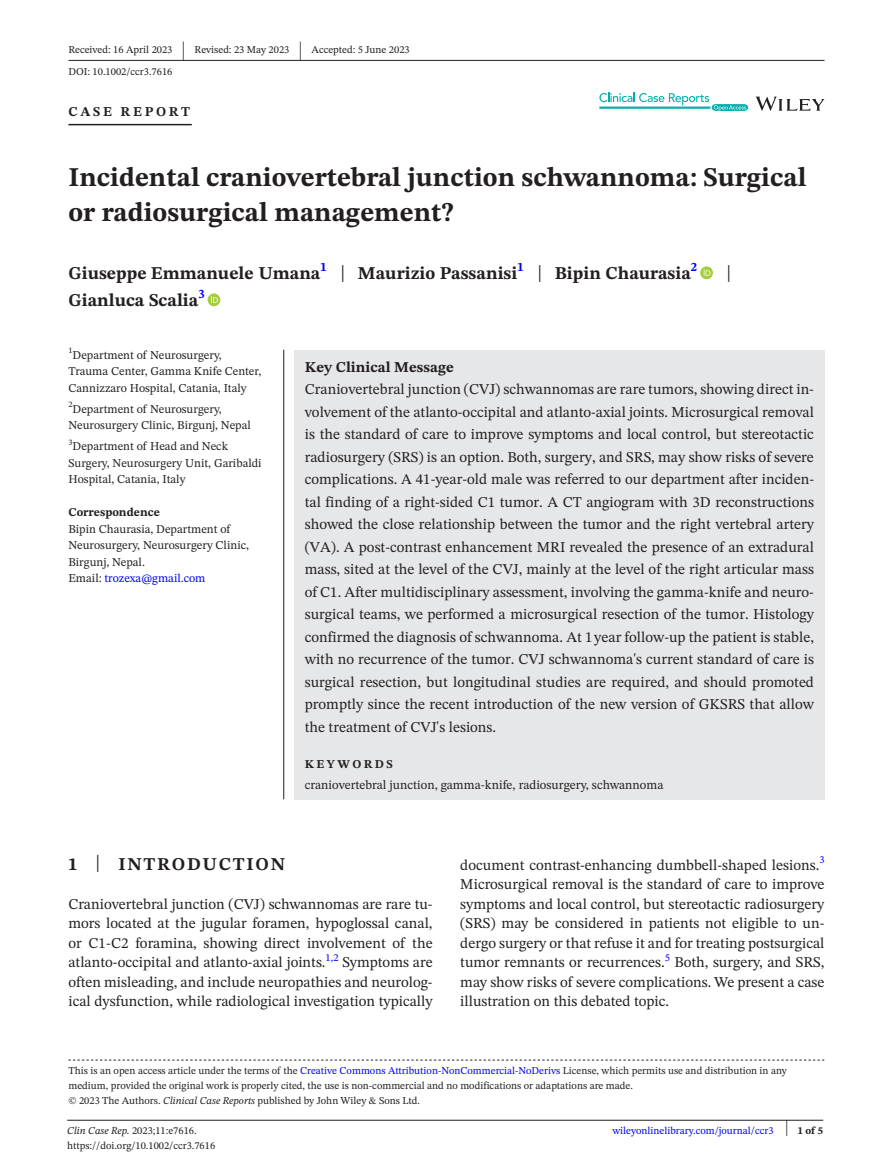
<style>
.page{position:relative;width:893px;height:1174px;background:#fff}
.page>*{position:absolute;margin:0;border:0;box-sizing:border-box;transform-origin:0 0}
.t1{font:700 27px/34.5px "STIX Two Text";color:#231f20}
.t2{font:25.65px "STIX Two Text";color:#231f20;scale:.49 1}
.t3{font:23.4px "STIX Two Text";color:#231f20;scale:.77 1}
.t4{font:700 18px "STIX Two Text";color:#231f20}
.t5{font:700 18px "STIX Two Text";letter-spacing:.1em;color:#231f20}
.t6{font:15px/22.5px "STIX Two Text";color:#231f20;text-align:justify}
.t7{font:700 15px "STIX Two Text";color:#231f20}
.t8{font:700 13.5px "STIX Two Text";letter-spacing:.2em;color:#231f20}
.t9{font:12.75px "STIX Two Text";color:#231f20}
.t10{font:12px/16.5px "STIX Two Text";color:#231f20}
.t11{font:700 12px "STIX Two Text";color:#231f20}
.t12{font:700 12px "STIX Two Text";letter-spacing:.2em;color:#231f20}
.t13{font:10.5px/15px "STIX Two Text";color:#231f20}
.t14{font:10.5px "STIX Two Text";color:#00f}
.t15{font:700 10.5px "STIX Two Text";color:#231f20}
.s1{font-weight:400;font-size:23.4px}
.s2{color:#00f}
.s3{font-weight:400;font-size:23.7px}
.s4{font-style:italic}
.s5{font-weight:400;font-size:22.2px}
</style>
<div class="page">
<hr style="left:67px;top:1119px;width:756px;height:1px;background:#231f20">
<svg style="left:756px;top:97px;width:68px;height:14px"></svg>
<svg style="left:599px;top:93px;width:149px;height:18px"></svg>
<hr style="left:68px;top:60px;width:756px;height:1px;background:#231f20">
<hr style="left:68px;top:124px;width:124px;height:1px;background:#231f20">
<svg style="left:700px;top:266px;width:13px;height:13px"></svg>
<svg style="left:704px;top:269px;width:6px;height:7px"></svg>
<div style="left:208px;top:293px;width:12px;height:13px;background:#a5cd39;border-radius:50%"></div>
<svg style="left:211px;top:296px;width:7px;height:7px"></svg>
<svg style="left:68px;top:1059px;width:756px;height:1px"></svg>
<div style="left:294px;top:350px;width:530px;height:449px;background:#e6e7e9"></div>
<hr style="left:283px;top:350px;width:1px;height:449px;background:#231f20">
<p class="t13" style="left:68px;top:42px;width:106px">Received: 16 April 2023</p>
<h2 class="t2" style="left:182px;top:32px;width:8px">|</h2>
<p class="t13" style="left:195px;top:42px;width:96px">Revised: 23 May 2023</p>
<h2 class="t2" style="left:299px;top:32px;width:8px">|</h2>
<p class="t13" style="left:312px;top:42px;width:100px">Accepted: 5 June 2023</p>
<p class="t13" style="left:68px;top:64px;width:105px">DOI: 10.1002/ccr3.7616</p>
<p class="t8" style="left:68px;top:101px;width:123px">CASE REPORT</p>
<h1 class="t1" style="left:68px;top:161px;width:740px">Incidental craniovertebral junction schwannoma: Surgical or radiosurgical management?</h1>
<p class="t4" style="left:68px;top:260px;width:630px">Giuseppe Emmanuele Umana<sup>1</sup> <span class="s1">|</span> Maurizio Passanisi<sup>1</sup> <span class="s1">|</span> Bipin Chaurasia<sup>2</sup></p>
<h3 class="t3" style="left:727px;top:257px;width:8px">|</h3>
<p class="t4" style="left:68px;top:287px;width:138px">Gianluca Scalia<sup>3</sup></p>
<p class="t10" style="left:68px;top:346px;width:194px"><sup>1</sup>Department of Neurosurgery,<br>Trauma Center, Gamma Knife Center,<br>Cannizzaro Hospital, Catania, Italy</p>
<p class="t10" style="left:68px;top:400px;width:184px"><sup>2</sup>Department of Neurosurgery,<br>Neurosurgery Clinic, Birgunj, Nepal</p>
<p class="t10" style="left:68px;top:438px;width:195px"><sup>3</sup>Department of Head and Neck<br>Surgery, Neurosurgery Unit, Garibaldi<br>Hospital, Catania, Italy</p>
<p class="t11" style="left:68px;top:504px;width:93px">Correspondence</p>
<p class="t10" style="left:68px;top:520px;width:182px">Bipin Chaurasia, Department of<br>Neurosurgery, Neurosurgery Clinic,<br>Birgunj, Nepal.<br>Email: <span class="s2">trozexa@gmail.com</span></p>
<p class="t7" style="left:305px;top:356px;width:150px">Key Clinical Message</p>
<p class="t6" style="left:305px;top:378px;width:511px">Craniovertebral junction (CVJ) schwannomas are rare tumors, showing direct in&shy;volvement of the atlanto-occipital and atlanto-axial joints. Microsurgical removal is the standard of care to improve symptoms and local control, but stereotactic radiosurgery (SRS) is an option. Both, surgery, and SRS, may show risks of severe complications. A 41-year-old male was referred to our department after inciden&shy;tal finding of a right-sided C1 tumor. A CT angiogram with 3D reconstructions showed the close relationship between the tumor and the right vertebral artery (VA). A post-contrast enhancement MRI revealed the presence of an extradural mass, sited at the level of the CVJ, mainly at the level of the right articular mass of C1. After multidisciplinary assessment, involving the gamma-knife and neuro&shy;surgical teams, we performed a microsurgical resection of the tumor. Histology confirmed the diagnosis of schwannoma. At 1 year follow-up the patient is stable, with no recurrence of the tumor. CVJ schwannoma's current standard of care is surgical resection, but longitudinal studies are required, and should promoted promptly since the recent introduction of the new version of GKSRS that allow the treatment of CVJ's lesions.</p>
<p class="t12" style="left:305px;top:755px;width:90px">KEYWORDS</p>
<p class="t9" style="left:305px;top:775px;width:360px">craniovertebral junction, gamma-knife, radiosurgery, schwannoma</p>
<p class="t5" style="left:68px;top:851px;width:218px">1 <span class="s3">|</span> INTRODUCTION</p>
<p class="t6" style="left:68px;top:894px;width:366px;line-height:19.5px">Craniovertebral junction (CVJ) schwannomas are rare tu&shy;mors located at the jugular foramen, hypoglossal canal, or C1-C2 foramina, showing direct involvement of the atlanto-occipital and atlanto-axial joints.</p>
<p class="t14" style="left:326px;top:949px;width:14px">1,2</p>
<p class="t6" style="left:68px;top:952px;width:366px;line-height:19.5px;text-indent:274px">Symptoms are often misleading, and include neuropathies and neurolog&shy;ical dysfunction, while radiological investigation typically</p>
<p class="t6" style="left:460px;top:853px;width:360px">document contrast-enhancing dumbbell-shaped lesions.</p>
<p class="t14" style="left:819px;top:852px;width:7px">3</p>
<p class="t6" style="left:460px;top:874px;width:366px;line-height:19.5px">Microsurgical removal is the standard of care to improve symptoms and local control, but stereotactic radiosurgery (SRS) may be considered in patients not eligible to un&shy;dergo surgery or that refuse it and for treating postsurgical tumor remnants or recurrences.</p>
<p class="t14" style="left:665px;top:949px;width:7px">5</p>
<p class="t6" style="left:460px;top:952px;width:366px;line-height:19.5px;text-indent:214px">Both, surgery, and SRS, may show risks of severe complications. We present a case illustration on this debated topic.</p>
<p class="t13" style="left:68px;top:1063px;width:720px">This is an open access article under the terms of the <span class="s2">Creative Commons Attribution-NonCommercial-NoDerivs</span> License, which permits use and distribution in any medium, provided the original work is properly cited, the use is non-commercial and no modifications or adaptations are made.<br>© 2023 The Authors. <span class="s4">Clinical Case Reports</span> published by John Wiley &amp; Sons Ltd.</p>
<p class="t13" style="left:67px;top:1123px;width:131px"><span class="s4">Clin Case Rep.</span> 2023;11:e7616.</p>
<p class="t15" style="left:785px;top:1123px;width:39px"><span class="s5">|</span> 1 of 5</p>
<p class="t13" style="left:67px;top:1138px;width:150px">https://doi.org/10.1002/ccr3.7616</p>
<p class="t14" style="left:612px;top:1123px;width:163px">wileyonlinelibrary.com/journal/ccr3</p>
</div>
